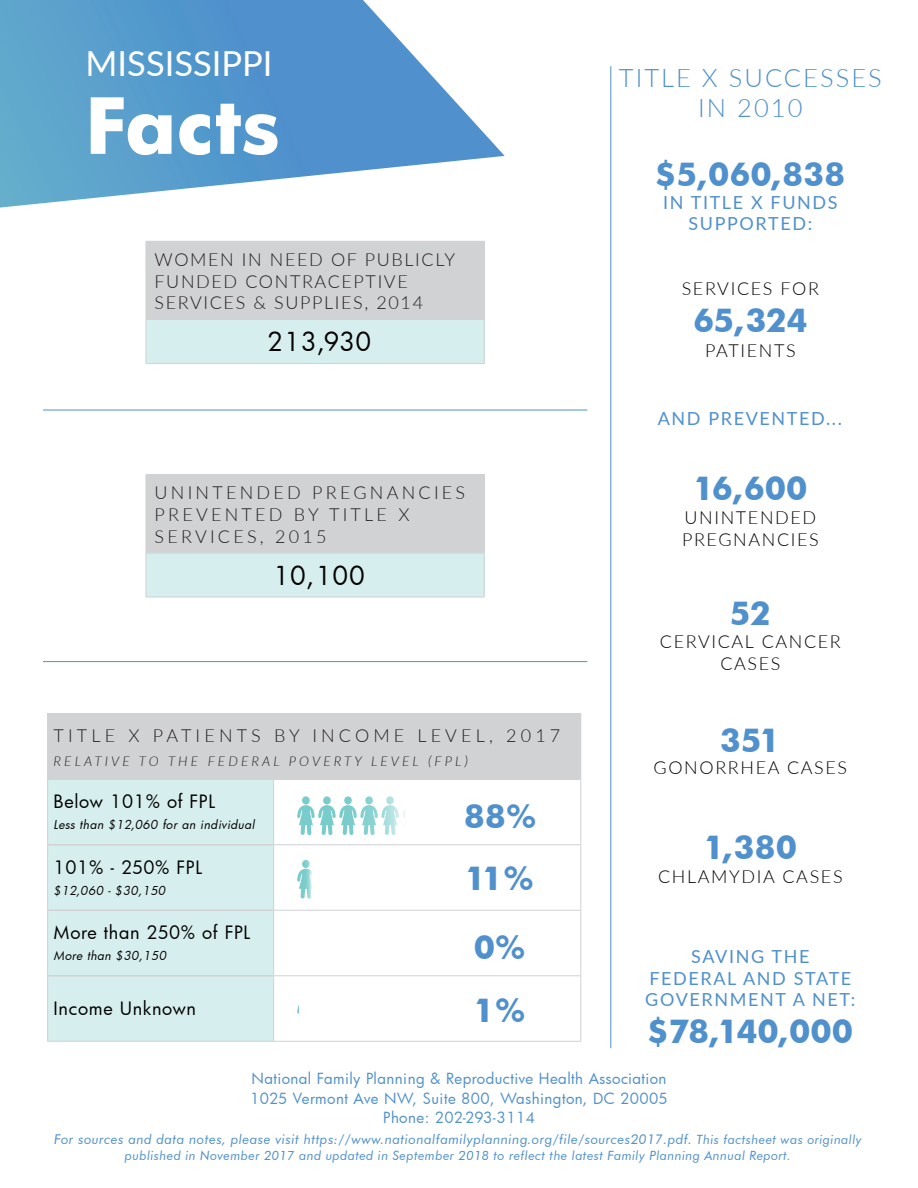
<style>
.page{position:relative;width:918px;height:1188px;background:#fff}
.page>*{position:absolute;margin:0;border:0;box-sizing:border-box;transform-origin:0 0}
.t1{font:700 75px "Futura";letter-spacing:.005em;color:#fff}
.t2{font:34.5px "Lato";color:#fff}
.t3{font:700 31.05px "Futura";letter-spacing:-.015em;color:#5090cc}
.t4{font:300 25.5px/30.6px "Lato";letter-spacing:.08em;color:#5090cc;text-align:center}
.Table_Text{font:25.5px "Futura";letter-spacing:.04em;color:#000}
.t5{font:300 18px/21.6px "Lato";letter-spacing:.09em;color:#040503;text-align:center}
.t6{font:18px/21.6px "Lato";letter-spacing:.09em;color:#5090cc;text-align:center}
.Table_Subhead{font:300 18px/21.6px "Lato";letter-spacing:.09em;color:#231f20}
.Table_Subhead-2{font:18px "Futura";letter-spacing:.04em;color:#000}
.Table_Subhead-3{font:300 18px/21.6px "Lato";letter-spacing:.18em;color:#231f20}
.Table_Subhead-4{font:300 18px "Lato";letter-spacing:.23em;color:#231f20}
.t7{font:15px "Futura";letter-spacing:.03em;color:#5090cc}
.t8{font:italic 13.5px "Futura BT";letter-spacing:.03em;color:#5090cc}
.Table_Subhead-5{font:italic 300 13.5px "Lato";letter-spacing:.23em;color:#231f20}
.t9{font:italic 12.75px "Futura BT";letter-spacing:.03em;color:#5090cc}
.Table_Subhead-6{font:italic 12px "Futura";letter-spacing:.04em;color:#000}
.s1{font-size:12.75px}
</style>
<div class="page">
<svg style="left:0;top:0;width:505px;height:208px"></svg>
<div style="left:48px;top:714px;width:533px;height:65px;background:#d1d2d4"></div>
<div style="left:48px;top:780px;width:225px;height:261px;background:#d6eeed"></div>
<hr style="left:273px;top:780px;width:1px;height:64px;background:#d1d2d4">
<hr style="left:273px;top:844px;width:308px;height:1px;background:#d1d2d4">
<hr style="left:273px;top:845px;width:1px;height:65px;background:#d1d2d4">
<hr style="left:273px;top:910px;width:308px;height:1px;background:#d1d2d4">
<hr style="left:273px;top:911px;width:1px;height:64px;background:#d1d2d4">
<hr style="left:273px;top:975px;width:308px;height:1px;background:#d1d2d4">
<hr style="left:273px;top:976px;width:1px;height:65px;background:#d1d2d4">
<hr style="left:48px;top:844px;width:225px;height:1px;background:#d1d2d4">
<hr style="left:48px;top:910px;width:225px;height:1px;background:#d1d2d4">
<hr style="left:48px;top:975px;width:225px;height:1px;background:#d1d2d4">
<hr style="left:47px;top:713px;width:227px;height:1px;background:#d1d2d4">
<hr style="left:47px;top:714px;width:1px;height:65px;background:#d1d2d4">
<hr style="left:274px;top:713px;width:307px;height:1px;background:#d1d2d4">
<hr style="left:48px;top:778px;width:226px;height:2px;background:#d1d2d4">
<hr style="left:274px;top:778px;width:306px;height:2px;background:#d1d2d4">
<hr style="left:47px;top:779px;width:1px;height:66px;background:#d1d2d4">
<hr style="left:580px;top:779px;width:1px;height:65px;background:#d1d2d4">
<hr style="left:47px;top:845px;width:1px;height:65px;background:#d1d2d4">
<hr style="left:580px;top:845px;width:1px;height:65px;background:#d1d2d4">
<hr style="left:47px;top:910px;width:1px;height:66px;background:#d1d2d4">
<hr style="left:580px;top:911px;width:1px;height:64px;background:#d1d2d4">
<hr style="left:47px;top:976px;width:1px;height:65px;background:#d1d2d4">
<hr style="left:580px;top:976px;width:1px;height:65px;background:#d1d2d4">
<hr style="left:47px;top:1041px;width:227px;height:1px;background:#d1d2d4">
<hr style="left:274px;top:1041px;width:307px;height:1px;background:#d1d2d4">
<svg style="left:297px;top:1005px;width:2px;height:9px"></svg>
<svg style="left:302px;top:860px;width:8px;height:8px"></svg>
<svg style="left:297px;top:867px;width:15px;height:32px"></svg>
<div style="left:302px;top:796px;width:8px;height:8px;background:#78cccb;border-radius:50%"></div>
<div style="left:323px;top:796px;width:8px;height:8px;background:#78cccb;border-radius:50%"></div>
<div style="left:344px;top:796px;width:8px;height:8px;background:#78cccb;border-radius:50%"></div>
<div style="left:365px;top:796px;width:8px;height:8px;background:#88d2d1;border-radius:50%"></div>
<div style="left:386px;top:796px;width:8px;height:8px;background:#b3e2e1;border-radius:50%"></div>
<svg style="left:297px;top:804px;width:108px;height:31px"></svg>
<hr style="left:43px;top:410px;width:544px;height:1px;background:#5090cc">
<hr style="left:43px;top:661px;width:544px;height:1px;background:#5090cc">
<hr style="left:610px;top:66px;width:1px;height:982px;background:#5090cc">
<div style="left:146px;top:475px;width:338px;height:78px;background:#d1d2d4"></div>
<div style="left:146px;top:553px;width:338px;height:44px;background:#d6eeed"></div>
<hr style="left:484px;top:475px;width:1px;height:78px;background:#d1d2d4">
<hr style="left:146px;top:474px;width:338px;height:1px;background:#d1d2d4">
<hr style="left:146px;top:552px;width:338px;height:2px;background:#d1d2d4">
<hr style="left:146px;top:553px;width:1px;height:44px;background:#d1d2d4">
<hr style="left:484px;top:553px;width:1px;height:44px;background:#d1d2d4">
<hr style="left:146px;top:597px;width:338px;height:1px;background:#d1d2d4">
<div style="left:146px;top:241px;width:338px;height:79px;background:#d1d2d4"></div>
<div style="left:146px;top:320px;width:338px;height:44px;background:#d6eeed"></div>
<hr style="left:484px;top:242px;width:1px;height:78px;background:#d1d2d4">
<hr style="left:146px;top:320px;width:1px;height:43px;background:#d1d2d4">
<hr style="left:484px;top:320px;width:1px;height:43px;background:#d1d2d4">
<hr style="left:146px;top:363px;width:338px;height:1px;background:#d1d2d4">
<p class="t2" style="left:86px;top:39px;width:188px">MISSISSIPPI</p>
<p class="t1" style="left:86px;top:73px;width:196px">Facts</p>
<p class="Table_Subhead" style="left:155px;top:248px;width:302px">WOMEN IN NEED OF PUBLICLY<br>FUNDED CONTRACEPTIVE<br>SERVICES &amp; SUPPLIES, 2014</p>
<p class="Table_Text" style="left:267px;top:325px;width:105px">213,930</p>
<p class="Table_Subhead-3" style="left:155px;top:481px;width:312px">UNINTENDED PREGNANCIES<br>PREVENTED BY TITLE X<br>SERVICES, 2015</p>
<p class="Table_Text" style="left:273px;top:558px;width:93px">10,100</p>
<p class="Table_Subhead-4" style="left:54px;top:723px;width:508px">TITLE X PATIENTS BY INCOME LEVEL, 2017</p>
<p class="Table_Subhead-5" style="left:54px;top:751px;width:416px">RELATIVE TO THE FEDERAL POVERTY LEVEL (FPL)</p>
<p class="Table_Subhead-2" style="left:54px;top:790px;width:163px">Below 101% of FPL</p>
<p class="Table_Subhead-6" style="left:54px;top:817px;width:203px">Less than $12,060 for an individual</p>
<p class="Table_Subhead-2" style="left:54px;top:855px;width:150px">101% - 250% FPL</p>
<p class="Table_Subhead-6" style="left:54px;top:882px;width:113px">$12,060 - $30,150</p>
<p class="Table_Subhead-2" style="left:54px;top:921px;width:198px">More than 250% of FPL</p>
<p class="Table_Subhead-6" style="left:54px;top:948px;width:114px">More than $30,150</p>
<p class="Table_Subhead-2" style="left:54px;top:997px;width:144px">Income Unknown</p>
<p class="t3" style="left:464px;top:794px;width:74px">88%</p>
<p class="t3" style="left:465px;top:857px;width:70px">11%</p>
<p class="t3" style="left:474px;top:926px;width:53px">0%</p>
<p class="t3" style="left:474px;top:989px;width:53px">1%</p>
<p class="t4" style="left:619px;top:61px;width:265px">TITLE X SUCCESSES<br>IN 2010</p>
<p class="t3" style="left:655px;top:153px;width:192px">$5,060,838</p>
<p class="t6" style="left:663px;top:191px;width:176px">IN TITLE X FUNDS<br>SUPPORTED:</p>
<p class="t5" style="left:682px;top:277px;width:139px">SERVICES FOR</p>
<p class="t3" style="left:693px;top:299px;width:116px">65,324</p>
<p class="t5" style="left:705px;top:339px;width:92px">PATIENTS</p>
<p class="t6" style="left:658px;top:407px;width:186px">AND PREVENTED...</p>
<p class="t3" style="left:693px;top:466px;width:116px">16,600</p>
<p class="t5" style="left:682px;top:506px;width:138px;text-align:left">UNINTENDED<br>PREGNANCIES</p>
<p class="t3" style="left:730px;top:591px;width:43px">52</p>
<p class="t5" style="left:660px;top:630px;width:182px">CERVICAL CANCER<br>CASES</p>
<p class="t3" style="left:720px;top:718px;width:62px">351</p>
<p class="t5" style="left:654px;top:756px;width:195px">GONORRHEA CASES</p>
<p class="t3" style="left:704px;top:826px;width:95px">1,380</p>
<p class="t5" style="left:658px;top:865px;width:186px">CHLAMYDIA CASES</p>
<p class="t6" style="left:645px;top:945px;width:212px">SAVING THE<br>FEDERAL AND STATE<br>GOVERNMENT A NET:</p>
<p class="t3" style="left:648px;top:1010px;width:207px">$78,140,000</p>
<p class="t7" style="left:251px;top:1069px;width:417px">National Family Planning &amp; Reproductive Health Association</p>
<p class="t7" style="left:250px;top:1088px;width:419px">1025 Vermont Ave NW, Suite 800, Washington, DC 20005</p>
<p class="t7" style="left:383px;top:1108px;width:153px">Phone: 202-293-3114</p>
<p class="t8" style="left:54px;top:1131px;width:809px">For sources and data notes, please visit https://www.nationalfamilyplanning.org/file/sources2017.pdf. <span class="s1">This factsheet was originally</span></p>
<p class="t9" style="left:125px;top:1147px;width:668px">published in November 2017 and updated in September 2018 to reflect the latest Family Planning Annual Report.</p>
</div>
